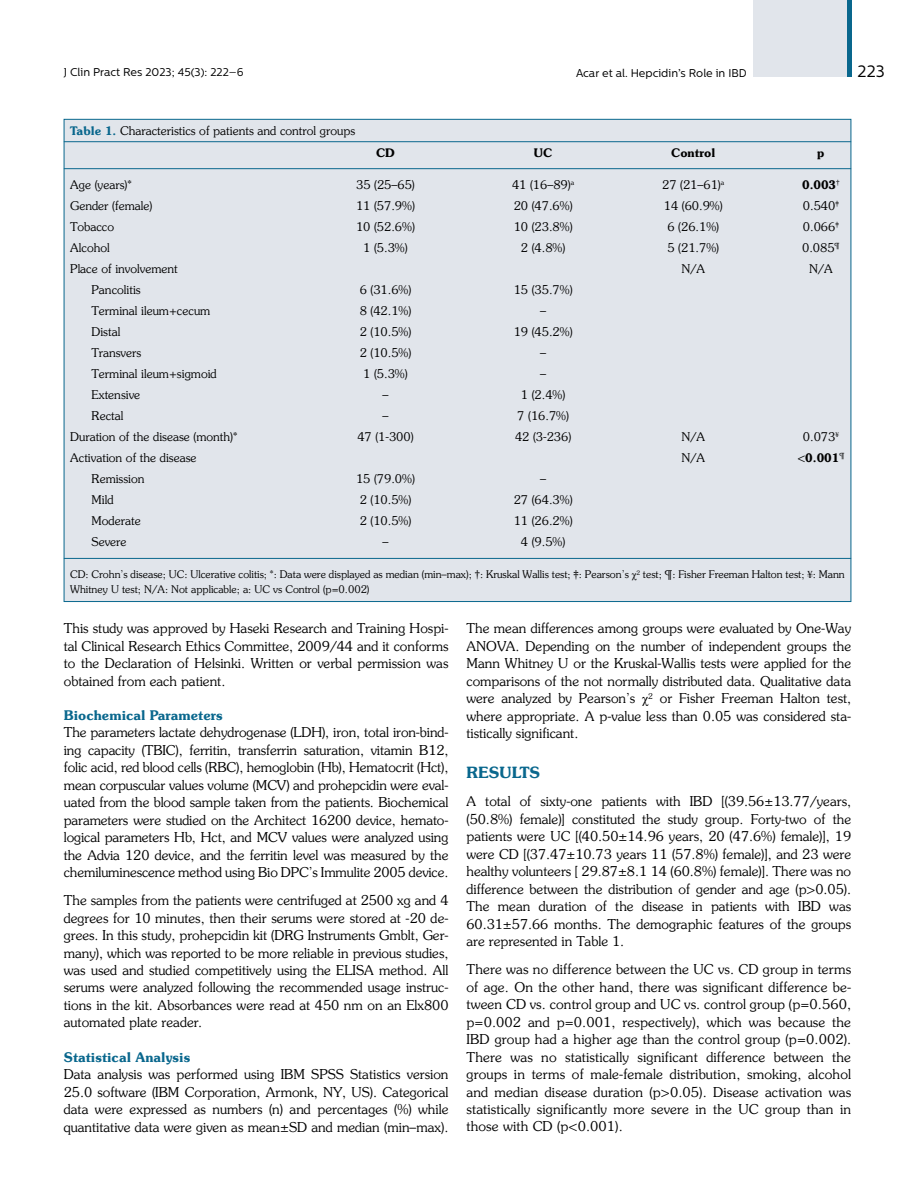
<style>
.page{position:relative;width:915px;height:1191px;background:#fff}
.page>*{position:absolute;margin:0;border:0;box-sizing:border-box;transform-origin:0 0}
.t1{font:16.5px "Centrale Sans";color:#000}
.t2{font:700 15.75px "Souvenir";color:#09678d}
.t3{font:13.5px/17.4px "Souvenir";color:#000;text-align:justify}
.t4{font:700 13.5px "Souvenir";color:#09678d}
.t5{font:12px "Souvenir";color:#000}
.t6{font:700 12px "Souvenir";color:#000}
.t7{font:11.25px "Centrale Sans";color:#000}
.t8{font:10.5px/15px "Souvenir";color:#000}
.s1{font-weight:700;color:#09678d}
.s2{font-weight:400}
.s3{font-family:"Times New Roman"}
</style>
<div class="page">
<div style="left:753px;top:0;width:97px;height:77px;background:#e1e5eb"></div>
<svg style="left:847px;top:0;width:3px;height:77px"></svg>
<div style="left:64px;top:119px;width:786px;height:483px;background:#e1e5eb;border:1px solid #09678d"></div>
<hr style="left:64px;top:141px;width:786px;height:1px;background:#09678d">
<hr style="left:64px;top:558px;width:786px;height:1px;background:#09678d">
<hr style="left:64px;top:168px;width:786px;height:1px;background:#09678d">
<p class="t7" style="left:64px;top:66px;width:181px">J Clin Pract Res 2023; 45(3): 222–6</p>
<p class="t7" style="left:576px;top:66px;width:172px">Acar et al. Hepcidin’s Role in IBD</p>
<p class="t1" style="left:857px;top:61px;width:29px">223</p>
<p class="t5" style="left:70px;top:123px;width:286px"><span class="s1">Table 1.</span> Characteristics of patients and control groups</p>
<p class="t6" style="left:376px;top:146px;width:20px">CD</p>
<p class="t6" style="left:533px;top:146px;width:20px">UC</p>
<p class="t6" style="left:671px;top:146px;width:46px">Control</p>
<p class="t6" style="left:817px;top:146px;width:9px">p</p>
<p class="t5" style="left:70px;top:178px;width:63px">Age (years)*</p>
<p class="t5" style="left:356px;top:178px;width:60px">35 (25–65)</p>
<p class="t5" style="left:512px;top:178px;width:64px">41 (16–89)<sup>a</sup></p>
<p class="t5" style="left:662px;top:178px;width:64px">27 (21–61)<sup>a</sup></p>
<p class="t6" style="left:801px;top:177px;width:39px">0.003<sup>†</sup></p>
<p class="t5" style="left:70px;top:199px;width:84px">Gender (female)</p>
<p class="t5" style="left:356px;top:199px;width:60px">11 (57.9%)</p>
<p class="t5" style="left:513px;top:199px;width:60px">20 (47.6%)</p>
<p class="t5" style="left:663px;top:199px;width:60px">14 (60.9%)</p>
<p class="t5" style="left:802px;top:199px;width:37px">0.540<sup>‡</sup></p>
<p class="t5" style="left:70px;top:220px;width:45px">Tobacco</p>
<p class="t5" style="left:356px;top:220px;width:60px">10 (52.6%)</p>
<p class="t5" style="left:513px;top:220px;width:60px">10 (23.8%)</p>
<p class="t5" style="left:667px;top:220px;width:53px">6 (26.1%)</p>
<p class="t5" style="left:802px;top:220px;width:37px">0.066<sup>‡</sup></p>
<p class="t5" style="left:70px;top:241px;width:41px">Alcohol</p>
<p class="t5" style="left:363px;top:241px;width:46px">1 (5.3%)</p>
<p class="t5" style="left:520px;top:241px;width:46px">2 (4.8%)</p>
<p class="t5" style="left:667px;top:241px;width:53px">5 (21.7%)</p>
<p class="t5" style="left:801px;top:241px;width:39px">0.085<sup>¶</sup></p>
<p class="t5" style="left:70px;top:262px;width:109px">Place of involvement</p>
<p class="t5" style="left:681px;top:262px;width:25px">N/A</p>
<p class="t5" style="left:808px;top:262px;width:25px">N/A</p>
<p class="t5" style="left:91px;top:283px;width:51px">Pancolitis</p>
<p class="t5" style="left:359px;top:283px;width:53px">6 (31.6%)</p>
<p class="t5" style="left:513px;top:283px;width:60px">15 (35.7%)</p>
<p class="t5" style="left:91px;top:304px;width:120px">Terminal ileum+cecum</p>
<p class="t5" style="left:359px;top:304px;width:53px">8 (42.1%)</p>
<p class="t5" style="left:540px;top:304px;width:7px">–</p>
<p class="t5" style="left:91px;top:325px;width:30px">Distal</p>
<p class="t5" style="left:359px;top:325px;width:53px">2 (10.5%)</p>
<p class="t5" style="left:513px;top:325px;width:60px">19 (45.2%)</p>
<p class="t5" style="left:91px;top:346px;width:51px">Transvers</p>
<p class="t5" style="left:359px;top:346px;width:53px">2 (10.5%)</p>
<p class="t5" style="left:540px;top:346px;width:7px">–</p>
<p class="t5" style="left:91px;top:367px;width:127px">Terminal ileum+sigmoid</p>
<p class="t5" style="left:363px;top:367px;width:46px">1 (5.3%)</p>
<p class="t5" style="left:540px;top:367px;width:7px">–</p>
<p class="t5" style="left:91px;top:388px;width:50px">Extensive</p>
<p class="t5" style="left:382px;top:388px;width:7px">–</p>
<p class="t5" style="left:520px;top:388px;width:46px">1 (2.4%)</p>
<p class="t5" style="left:91px;top:409px;width:33px">Rectal</p>
<p class="t5" style="left:382px;top:409px;width:7px">–</p>
<p class="t5" style="left:517px;top:409px;width:53px">7 (16.7%)</p>
<p class="t5" style="left:70px;top:430px;width:169px">Duration of the disease (month)*</p>
<p class="t5" style="left:357px;top:430px;width:58px">47 (1-300)</p>
<p class="t5" style="left:515px;top:430px;width:58px">42 (3-236)</p>
<p class="t5" style="left:681px;top:430px;width:25px">N/A</p>
<p class="t5" style="left:802px;top:430px;width:37px">0.073<sup>¥</sup></p>
<p class="t5" style="left:70px;top:451px;width:128px">Activation of the disease</p>
<p class="t5" style="left:681px;top:451px;width:25px">N/A</p>
<p class="t6" style="left:797px;top:450px;width:48px"><span class="s2">&lt;</span>0.001<sup>¶</sup></p>
<p class="t5" style="left:91px;top:472px;width:55px">Remission</p>
<p class="t5" style="left:356px;top:472px;width:60px">15 (79.0%)</p>
<p class="t5" style="left:540px;top:472px;width:7px">–</p>
<p class="t5" style="left:91px;top:493px;width:24px">Mild</p>
<p class="t5" style="left:359px;top:493px;width:53px">2 (10.5%)</p>
<p class="t5" style="left:513px;top:493px;width:60px">27 (64.3%)</p>
<p class="t5" style="left:91px;top:514px;width:51px">Moderate</p>
<p class="t5" style="left:359px;top:514px;width:53px">2 (10.5%)</p>
<p class="t5" style="left:513px;top:514px;width:60px">11 (26.2%)</p>
<p class="t5" style="left:91px;top:535px;width:37px">Severe</p>
<p class="t5" style="left:382px;top:535px;width:7px">–</p>
<p class="t5" style="left:520px;top:535px;width:46px">4 (9.5%)</p>
<p class="t8" style="left:70px;top:567px;width:775px">CD: Crohn’s disease; UC: Ulcerative colitis; *: Data were displayed as median (min–max); †: Kruskal Wallis test; ‡: Pearson’s <span class="s3">χ</span><sup>2</sup> test; ¶: Fisher Freeman Halton test; <span class="s3">¥</span>: Mann<br>Whitney U test; N/A: Not applicable; a: UC vs Control (p=0.002)</p>
<p class="t3" style="left:64px;top:619px;width:386px">This study was approved by Haseki Research and Training Hospi&shy;tal Clinical Research Ethics Committee, 2009/44 and it conforms to the Declaration of Helsinki. Written or verbal permission was obtained from each patient.</p>
<p class="t4" style="left:64px;top:707px;width:160px">Biochemical Parameters</p>
<p class="t3" style="left:64px;top:724px;width:386px">The parameters lactate dehydrogenase (LDH), iron, total iron-bind&shy;ing capacity (TBIC), ferritin, transferrin saturation, vitamin B12, folic acid, red blood cells (RBC), hemoglobin (Hb), Hematocrit (Hct), mean corpuscular values volume (MCV) and prohepcidin were eval&shy;uated from the blood sample taken from the patients. Biochemical parameters were studied on the Architect 16200 device, hemato&shy;logical parameters Hb, Hct, and MCV values were analyzed using the Advia 120 device, and the ferritin level was measured by the chemiluminescence method using Bio DPC’s Immulite 2005 device.</p>
<p class="t3" style="left:64px;top:891px;width:386px">The samples from the patients were centrifuged at 2500 xg and 4 degrees for 10 minutes, then their serums were stored at -20 de&shy;grees. In this study, prohepcidin kit (DRG Instruments Gmblt, Ger&shy;many), which was reported to be more reliable in previous studies, was used and studied competitively using the ELISA method. All serums were analyzed following the recommended usage instruc&shy;tions in the kit. Absorbances were read at 450 nm on an Elx800 automated plate reader.</p>
<p class="t4" style="left:64px;top:1048px;width:128px">Statistical Analysis</p>
<p class="t3" style="left:64px;top:1065px;width:386px">Data analysis was performed using IBM SPSS Statistics version 25.0 software (IBM Corporation, Armonk, NY, US). Categorical data were expressed as numbers (n) and percentages (%) while quantitative data were given as mean±SD and median (min–max).</p>
<p class="t3" style="left:466px;top:620px;width:386px">The mean differences among groups were evaluated by One-Way ANOVA. Depending on the number of independent groups the Mann Whitney U or the Kruskal-Wallis tests were applied for the comparisons of the not normally distributed data. Qualitative data were analyzed by Pearson’s <span class="s3">χ</span><sup>2</sup> or Fisher Freeman Halton test, where appropriate. A p-value less than 0.05 was considered sta&shy;tistically significant.</p>
<p class="t2" style="left:466px;top:763px;width:75px">RESULTS</p>
<p class="t3" style="left:466px;top:793px;width:386px">A total of sixty-one patients with IBD [(39.56±13.77/years, (50.8%) female)] constituted the study group. Forty-two of the patients were UC [(40.50±14.96 years, 20 (47.6%) female)], 19 were CD [(37.47±10.73 years 11 (57.8%) female)], and 23 were healthy volunteers [ 29.87±8.1 14 (60.8%) female)]. There was no difference between the distribution of gender and age (p&gt;0.05).<br>The mean duration of the disease in patients with IBD was 60.31±57.66 months. The demographic features of the groups are represented in Table 1.</p>
<p class="t3" style="left:466px;top:960px;width:386px">There was no difference between the UC vs. CD group in terms of age. On the other hand, there was significant difference be&shy;tween CD vs. control group and UC vs. control group (p=0.560, p=0.002 and p=0.001, respectively), which was because the IBD group had a higher age than the control group (p=0.002).<br>There was no statistically significant difference between the groups in terms of male-female distribution, smoking, alcohol and median disease duration (p&gt;0.05). Disease activation was statistically significantly more severe in the UC group than in those with CD (p&lt;0.001).</p>
</div>
